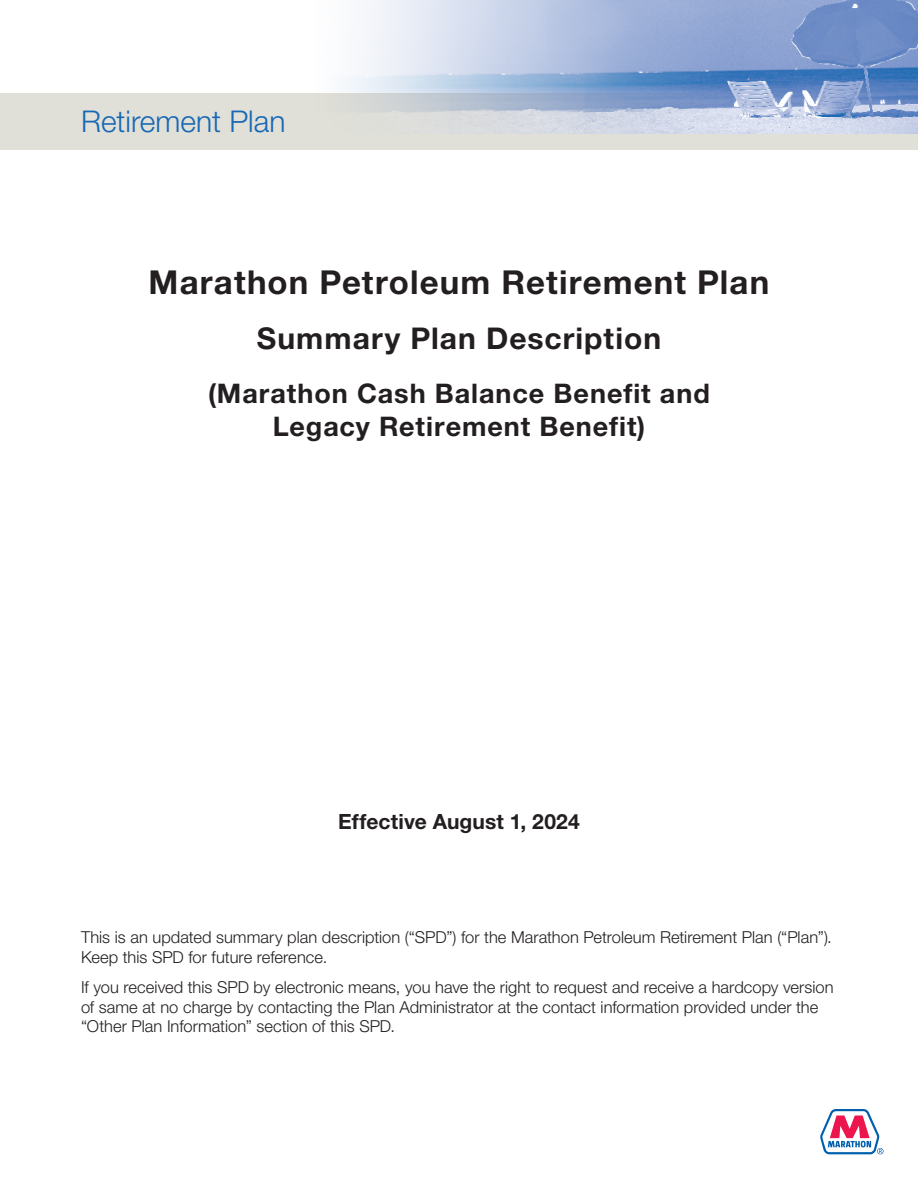
<style>
.page{position:relative;width:918px;height:1188px;background:#fff}
.page>*{position:absolute;margin:0;border:0;box-sizing:border-box;transform-origin:0 0}
.Cover_Head{font:700 33px "Helvetica Neue LT Std";letter-spacing:.035em;color:#231f20}
.Cover_Head-2{font:700 30px "Helvetica Neue LT Std";letter-spacing:.035em;color:#231f20}
.t1{font:300 30px "Helvetica Neue LT Std";color:#1768b4}
.Cover_Head-3{font:700 27px/32.4px "Helvetica Neue LT Std";letter-spacing:.035em;color:#231f20;text-align:center}
.Cover_Date{font:700 21px "Helvetica Neue LT Std";letter-spacing:.005em;color:#231f20}
.Body{font:300 16.5px/19.5px "Helvetica Neue LT Std";color:#231f20}
</style>
<div class="page">
<div style="left:0;top:93px;width:918px;height:57px;background:#e1e0d8"></div>
<img style="left:345px;top:0;width:573px;height:133px">
<svg style="left:820px;top:1109px;width:64px;height:46px"></svg>
<h2 class="t1" style="left:81px;top:103px;width:206px">Retirement Plan</h2>
<p class="Cover_Head" style="left:149px;top:261px;width:622px">Marathon Petroleum Retirement Plan</p>
<p class="Cover_Head-2" style="left:257px;top:320px;width:406px">Summary Plan Description</p>
<p class="Cover_Head-3" style="left:208px;top:377px;width:503px">(Marathon Cash Balance Benefit and<br>Legacy Retirement Benefit)</p>
<p class="Cover_Date" style="left:338px;top:809px;width:243px">Effective August 1, 2024</p>
<p class="Body" style="left:81px;top:927px;width:752px">This is an updated summary plan description (“SPD”) for the Marathon Petroleum Retirement Plan (“Plan”).<br>Keep this SPD for future reference.</p>
<p class="Body" style="left:81px;top:977px;width:754px">If you received this SPD by electronic means, you have the right to request and receive a hardcopy version of same at no charge by contacting the Plan Administrator at the contact information provided under the “Other Plan Information” section of this SPD.</p>
</div>
